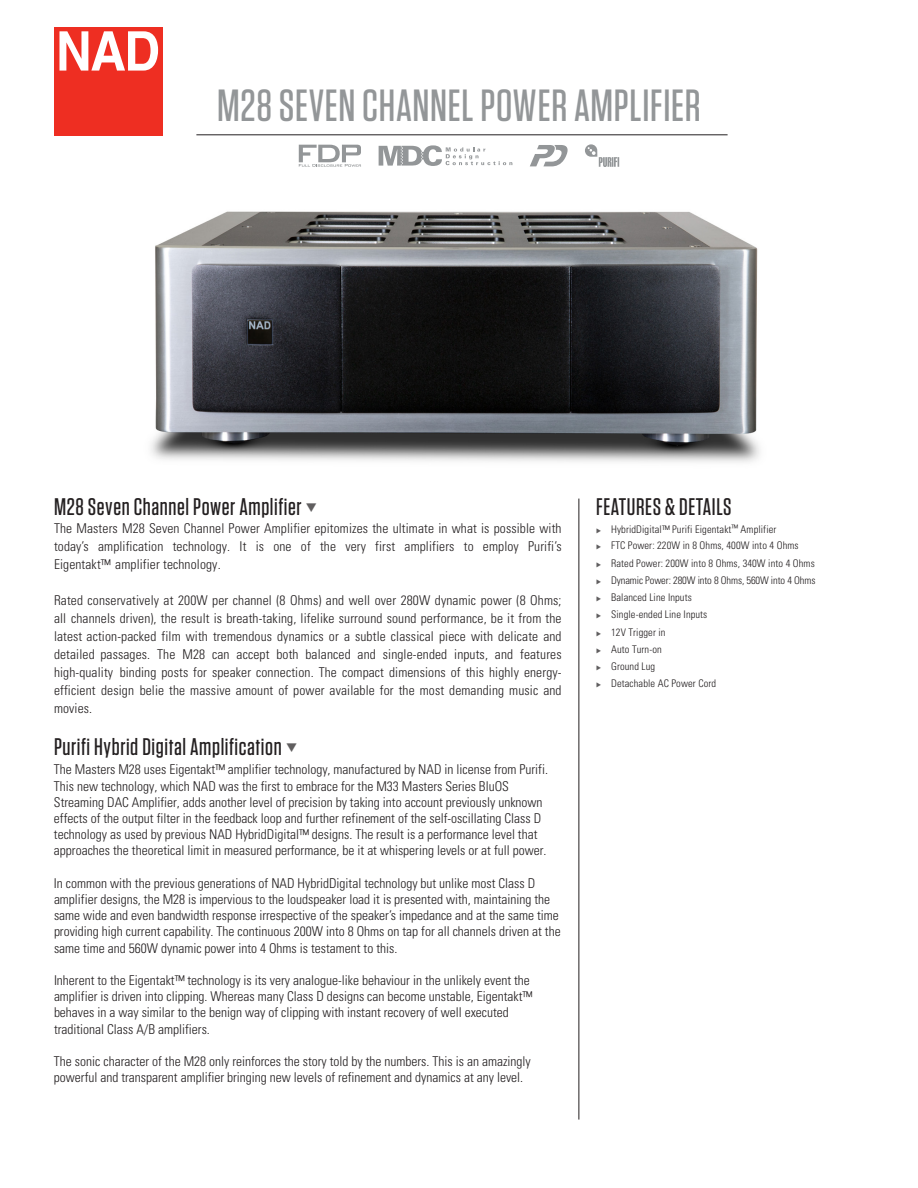
<style>
.page{position:relative;width:918px;height:1188px;background:#fff}
.page>*{position:absolute;margin:0;border:0;box-sizing:border-box;transform-origin:0 0}
.t1{font:500 45px "Tungsten";letter-spacing:.015em;color:#939698}
.t2{font:500 24px "Tungsten";letter-spacing:.025em;color:#231f20}
.t3{font:300 condensed 13.5px/16.2px "Univers";color:#231f20}
.t4{font:300 condensed 10.5px "Univers";letter-spacing:.01em;color:#231f20}
.t5{font:300 condensed 10.5px "Univers";letter-spacing:-.01em;color:#231f20}
.s1{color:#605e5f}
.s2{font-size:9px}
</style>
<div class="page">
<img style="left:151px;top:211px;width:609px;height:252px">
<div style="left:54px;top:27px;width:108px;height:108px;background:#ee2e22"></div>
<svg style="left:59px;top:31px;width:99px;height:40px"></svg>
<hr style="left:579px;top:499px;width:1px;height:621px;background:#231f20">
<hr style="left:196px;top:135px;width:532px;height:1px;background:#231f20">
<svg style="left:585px;top:144px;width:34px;height:23px"></svg>
<svg style="left:530px;top:145px;width:38px;height:21px"></svg>
<svg style="left:379px;top:145px;width:133px;height:21px"></svg>
<svg style="left:299px;top:145px;width:62px;height:22px"></svg>
<p class="t1" style="left:217px;top:82px;width:485px">M28 SEVEN CHANNEL POWER AMPLIFIER</p>
<p class="t2" style="left:54px;top:494px;width:265px">M28 Seven Channel Power Amplifier <span class="s1">❑</span></p>
<p class="t3" style="left:54px;top:519px;width:509px;line-height:18px;text-align:justify">The Masters M28 Seven Channel Power Amplifier epitomizes the ultimate in what is possible with today’s amplification technology. It is one of the very first amplifiers to employ Purifi’s Eigentakt™ amplifier technology.</p>
<p class="t3" style="left:54px;top:591px;width:509px;line-height:18px;text-align:justify">Rated conservatively at 200W per channel (8 Ohms) and well over 280W dynamic power (8 Ohms; all channels driven), the result is breath-taking, lifelike surround sound performance, be it from the latest action-packed film with tremendous dynamics or a subtle classical piece with delicate and detailed passages. The M28 can accept both balanced and single-ended inputs, and features high-quality binding posts for speaker connection. The compact dimensions of this highly energy&shy;efficient design belie the massive amount of power available for the most demanding music and movies.</p>
<p class="t2" style="left:54px;top:734px;width:245px">Purifi Hybrid Digital Amplification <span class="s1">❑</span></p>
<p class="t3" style="left:54px;top:762px;width:496px">The Masters M28 uses Eigentakt™ amplifier technology, manufactured by NAD in license from Purifi.<br>This new technology, which NAD was the first to embrace for the M33 Masters Series BluOS Streaming DAC Amplifier, adds another level of precision by taking into account previously unknown effects of the output filter in the feedback loop and further refinement of the self-oscillating Class D technology as used by previous NAD HybridDigital™ designs. The result is a performance level that approaches the theoretical limit in measured performance, be it at whispering levels or at full power.</p>
<p class="t3" style="left:54px;top:875px;width:508px">In common with the previous generations of NAD HybridDigital technology but unlike most Class D amplifier designs, the M28 is impervious to the loudspeaker load it is presented with, maintaining the same wide and even bandwidth response irrespective of the speaker’s impedance and at the same time providing high current capability. The continuous 200W into 8 Ohms on tap for all channels driven at the same time and 560W dynamic power into 4 Ohms is testament to this.</p>
<p class="t3" style="left:54px;top:972px;width:480px">Inherent to the Eigentakt™ technology is its very analogue-like behaviour in the unlikely event the amplifier is driven into clipping. Whereas many Class D designs can become unstable, Eigentakt™ behaves in a way similar to the benign way of clipping with instant recovery of well executed traditional Class A/B amplifiers.</p>
<p class="t3" style="left:54px;top:1053px;width:478px">The sonic character of the M28 only reinforces the story told by the numbers. This is an amazingly powerful and transparent amplifier bringing new levels of refinement and dynamics at any level.</p>
<p class="t2" style="left:596px;top:494px;width:137px">FEATURES &amp; DETAILS</p>
<p class="t4" style="left:596px;top:523px;width:182px"><span class="s1">◆</span> HybridDigital™ Purifi Eigentakt<span class="s2">™</span> Amplifier</p>
<p class="t4" style="left:596px;top:539px;width:204px"><span class="s1">◆</span> FTC Power: 220W in 8 Ohms, 400W into 4 Ohms</p>
<p class="t4" style="left:596px;top:557px;width:220px"><span class="s1">◆</span> Rated Power: 200W into 8 Ohms, 340W into 4 Ohms</p>
<p class="t5" style="left:596px;top:574px;width:221px"><span class="s1">◆</span> Dynamic Power: 280W into 8 Ohms, 560W into 4 Ohms</p>
<p class="t4" style="left:596px;top:591px;width:97px"><span class="s1">◆</span> Balanced Line Inputs</p>
<p class="t4" style="left:596px;top:608px;width:113px"><span class="s1">◆</span> Single-ended Line Inputs</p>
<p class="t4" style="left:596px;top:626px;width:71px"><span class="s1">◆</span> 12V Trigger in</p>
<p class="t4" style="left:596px;top:643px;width:67px"><span class="s1">◆</span> Auto Turn-on</p>
<p class="t4" style="left:596px;top:660px;width:61px"><span class="s1">◆</span> Ground Lug</p>
<p class="t4" style="left:596px;top:677px;width:122px"><span class="s1">◆</span> Detachable AC Power Cord</p>
</div>
